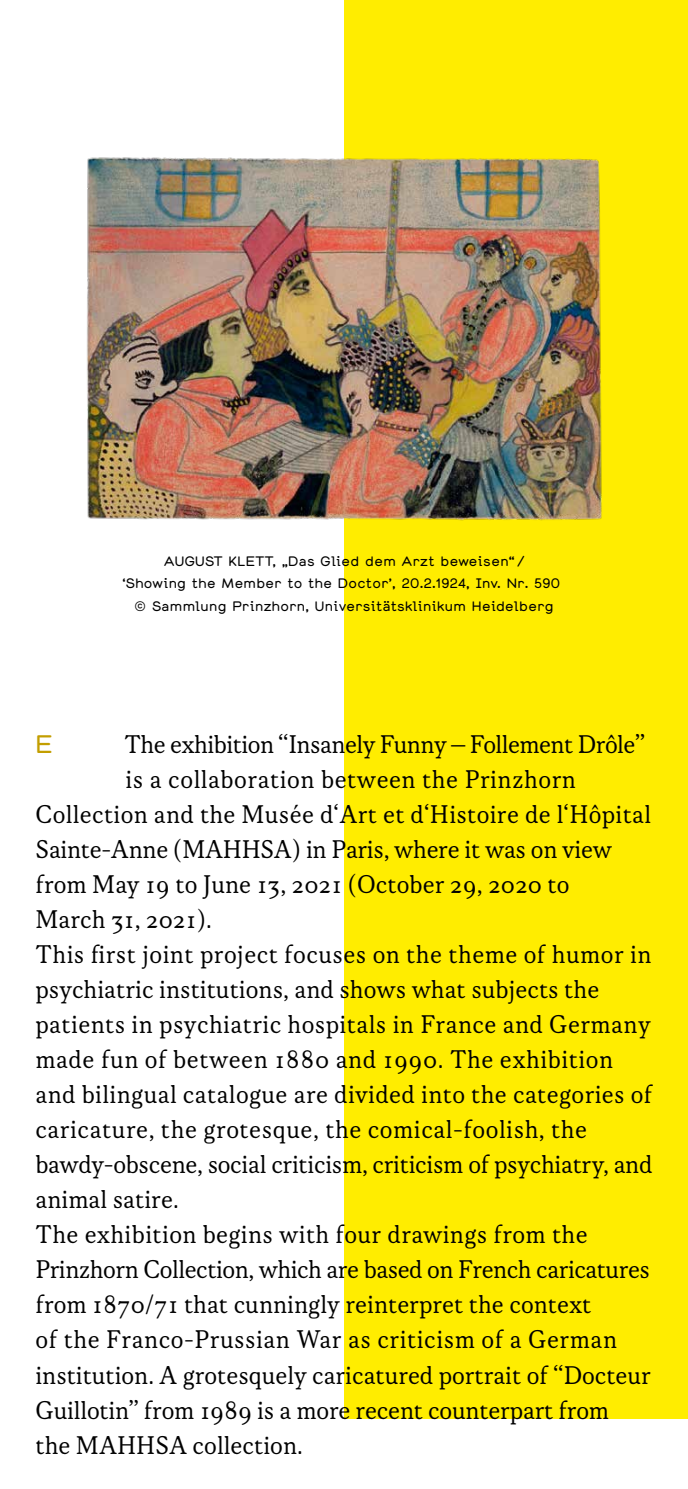
<style>
.page{position:relative;width:688px;height:1489px;background:#fff}
.page>*{position:absolute;margin:0;border:0;box-sizing:border-box;transform-origin:0 0}
.t1{font:27.5px "Korpus A";color:#000}
.t2{font:27.5px "Korpus A";letter-spacing:.02em;color:#000}
.t3{font:27.5px "Korpus A";letter-spacing:-.02em;color:#000}
.t4{font:25.25px "Chapeau";color:#c39e00}
.t5{font:13.75px/22.5px "Chapeau";letter-spacing:.025em;color:#000;text-align:center}
</style>
<div class="page">
<div style="left:344px;top:0;width:343px;height:1417px;background:#ffed00"></div>
<img style="left:87px;top:157px;width:514px;height:363px">
<p class="t5" style="left:122px;top:549px;width:439px">AUGUST KLETT, „Das Glied dem Arzt beweisen“ /<br>‘Showing the Member to the Doctor’, 20.2.1924, Inv. Nr. 590 © Sammlung Prinzhorn, Universitätsklinikum Heidelberg</p>
<p class="t4" style="left:35px;top:728px;width:18px">E</p>
<p class="t3" style="left:124px;top:728px;width:522px">The exhibition “Insanely Funny – Follement Drôle”</p>
<p class="t2" style="left:125px;top:763px;width:452px">is a collaboration between the Prinzhorn</p>
<p class="t1" style="left:35px;top:798px;width:617px">Collection and the Musée d‘Art et d‘Histoire de l‘Hôpital</p>
<p class="t1" style="left:35px;top:833px;width:578px">Sainte-Anne (MAHHSA) in Paris, where it was on view</p>
<p class="t1" style="left:35px;top:868px;width:535px">from May 19 to June 13, 2021 (October 29, 2020 to</p>
<p class="t1" style="left:35px;top:903px;width:178px">March 31, 2021).</p>
<p class="t1" style="left:35px;top:938px;width:617px">This first joint project focuses on the theme of humor in</p>
<p class="t1" style="left:35px;top:973px;width:565px">psychiatric institutions, and shows what subjects the</p>
<p class="t1" style="left:35px;top:1008px;width:616px">patients in psychiatric hospitals in France and Germany</p>
<p class="t2" style="left:35px;top:1043px;width:579px">made fun of between 1880 and 1990. The exhibition</p>
<p class="t1" style="left:35px;top:1078px;width:618px">and bilingual catalogue are divided into the categories of</p>
<p class="t2" style="left:35px;top:1113px;width:553px">caricature, the grotesque, the comical-foolish, the</p>
<p class="t1" style="left:35px;top:1148px;width:618px">bawdy-obscene, social criticism, criticism of psychiatry, and</p>
<p class="t1" style="left:35px;top:1183px;width:145px">animal satire.</p>
<p class="t1" style="left:35px;top:1218px;width:553px">The exhibition begins with four drawings from the</p>
<p class="t3" style="left:35px;top:1253px;width:616px">Prinzhorn Collection, which are based on French caricatures</p>
<p class="t1" style="left:35px;top:1288px;width:557px">from 1870/71 that cunningly reinterpret the context</p>
<p class="t2" style="left:35px;top:1323px;width:583px">of the Franco-Prussian War as criticism of a German</p>
<p class="t1" style="left:35px;top:1358px;width:616px">institution. A grotesquely caricatured portrait of “Docteur</p>
<p class="t1" style="left:35px;top:1393px;width:575px">Guillotin” from 1989 is a more recent counterpart from</p>
<p class="t1" style="left:35px;top:1428px;width:269px">the MAHHSA collection.</p>
</div>
